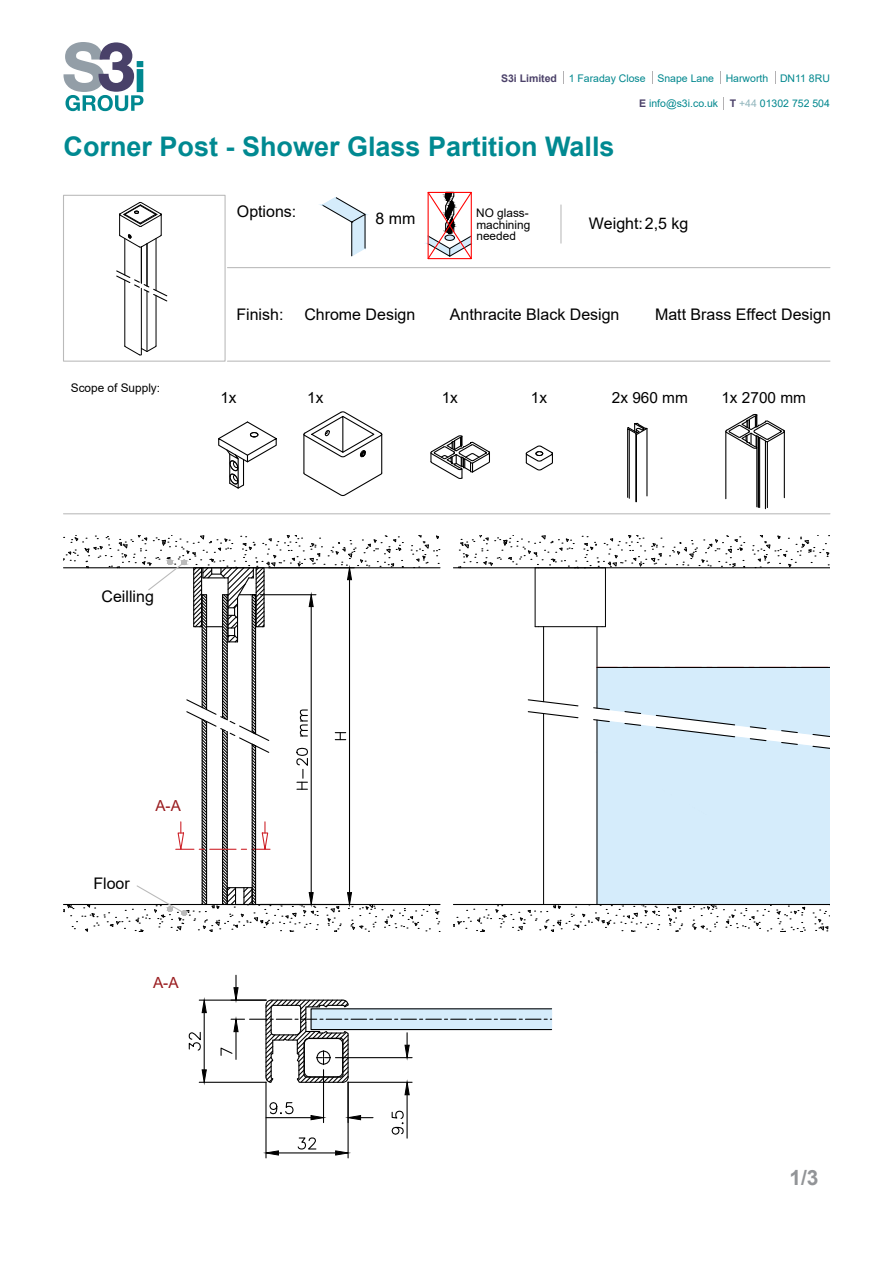
<style>
.page{position:relative;width:893px;height:1263px;background:#fff}
.page>*{position:absolute;margin:0;border:0;box-sizing:border-box;transform-origin:0 0}
.t1{font:700 27px "Arial";color:#008991}
.t2{font:700 21px "Arial";color:#929497}
.t3{font:16.05px "Arial";color:#000}
.t4{font:15.3px "Arial";color:#000}
.t5{font:15.3px "Arial";color:#991b1e}
.t6{font:15.15px "Arial";color:#991b1e}
.t7{font:11.85px/11.4px "Arial";color:#000}
.t8{font:10.5px "Arial";color:#00878e}
.s1{font-weight:700;color:#4b4169}
.s2{color:#92b6bd}
</style>
<div class="page">
<svg style="left:63px;top:42px;width:80px;height:69px"></svg>
<svg style="left:775px;top:71px;width:1px;height:13px"></svg>
<svg style="left:652px;top:71px;width:1px;height:13px"></svg>
<svg style="left:720px;top:71px;width:1px;height:13px"></svg>
<svg style="left:563px;top:71px;width:1px;height:13px"></svg>
<svg style="left:723px;top:97px;width:1px;height:13px"></svg>
<svg style="left:321px;top:197px;width:45px;height:60px"></svg>
<div style="left:63px;top:195px;width:163px;height:167px;border:1px solid #bababa"></div>
<hr style="left:227px;top:361px;width:603px;height:1px;background:#bababa">
<hr style="left:227px;top:267px;width:603px;height:1px;background:#bababa">
<hr style="left:560px;top:205px;width:1px;height:38px;background:#bababa">
<hr style="left:64px;top:513px;width:766px;height:1px;background:#bababa">
<svg style="left:427px;top:191px;width:46px;height:69px"></svg>
<svg style="left:119px;top:202px;width:43px;height:46px"></svg>
<hr style="left:141px;top:247px;width:1px;height:36px;background:#000">
<hr style="left:147px;top:244px;width:1px;height:42px;background:#000">
<hr style="left:125px;top:238px;width:1px;height:37px;background:#000">
<hr style="left:156px;top:238px;width:1px;height:52px;background:#000">
<svg style="left:116px;top:269px;width:52px;height:87px"></svg>
<svg style="left:303px;top:472px;width:80px;height:25px"></svg>
<hr style="left:381px;top:434px;width:1px;height:39px;background:#000">
<hr style="left:303px;top:434px;width:1px;height:39px;background:#000">
<svg style="left:303px;top:411px;width:79px;height:47px"></svg>
<hr style="left:646px;top:428px;width:1px;height:68px;background:#000">
<hr style="left:636px;top:434px;width:1px;height:68px;background:#000">
<hr style="left:635px;top:433px;width:1px;height:69px;background:#000">
<hr style="left:629px;top:429px;width:1px;height:69px;background:#000">
<hr style="left:627px;top:429px;width:1px;height:68px;background:#000">
<svg style="left:627px;top:422px;width:21px;height:14px"></svg>
<svg style="left:218px;top:421px;width:59px;height:68px"></svg>
<hr style="left:765px;top:441px;width:1px;height:68px;background:#000">
<svg style="left:725px;top:414px;width:60px;height:94px"></svg>
<hr style="left:725px;top:431px;width:1px;height:68px;background:#000">
<hr style="left:784px;top:431px;width:1px;height:67px;background:#000">
<svg style="left:430px;top:435px;width:60px;height:44px"></svg>
<svg style="left:525px;top:445px;width:28px;height:26px"></svg>
<hr style="left:199px;top:1082px;width:67px;height:1px;background:#000">
<hr style="left:199px;top:999px;width:67px;height:2px;background:#000">
<hr style="left:204px;top:1013px;width:1px;height:57px;background:#000">
<svg style="left:201px;top:1069px;width:6px;height:14px"></svg>
<svg style="left:201px;top:999px;width:6px;height:14px"></svg>
<svg style="left:188px;top:1031px;width:13px;height:20px"></svg>
<hr style="left:265px;top:1082px;width:2px;height:76px;background:#000">
<hr style="left:348px;top:1082px;width:1px;height:76px;background:#000">
<hr style="left:278px;top:1152px;width:58px;height:1px;background:#000">
<svg style="left:265px;top:1150px;width:14px;height:6px"></svg>
<svg style="left:335px;top:1150px;width:14px;height:6px"></svg>
<svg style="left:297px;top:1137px;width:20px;height:13px"></svg>
<hr style="left:407px;top:1095px;width:1px;height:43px;background:#000">
<svg style="left:220px;top:975px;width:332px;height:120px"></svg>
<svg style="left:391px;top:1110px;width:13px;height:25px"></svg>
<hr style="left:348px;top:1082px;width:1px;height:40px;background:#000">
<hr style="left:323px;top:1070px;width:1px;height:52px;background:#000">
<hr style="left:266px;top:1117px;width:45px;height:1px;background:#000">
<svg style="left:347px;top:1115px;width:26px;height:5px"></svg>
<svg style="left:310px;top:1115px;width:13px;height:5px"></svg>
<svg style="left:269px;top:1102px;width:25px;height:13px"></svg>
<svg style="left:752px;top:535px;width:78px;height:32px"></svg>
<hr style="left:453px;top:567px;width:377px;height:1px;background:#000">
<hr style="left:538px;top:626px;width:64px;height:1px;background:#000">
<hr style="left:605px;top:568px;width:1px;height:59px;background:#000">
<svg style="left:457px;top:535px;width:288px;height:34px"></svg>
<hr style="left:535px;top:568px;width:1px;height:59px;background:#000">
<hr style="left:543px;top:627px;width:1px;height:75px;background:#000">
<hr style="left:597px;top:627px;width:1px;height:81px;background:#000">
<svg style="left:453px;top:667px;width:377px;height:265px"></svg>
<hr style="left:597px;top:667px;width:233px;height:1px;background:#000">
<svg style="left:64px;top:535px;width:376px;height:397px"></svg>
<p class="t8" style="left:501px;top:71px;width:330px"><span class="s1">S3i Limited</span> 1 Faraday Close Snape Lane Harworth DN11 8RU</p>
<p class="t8" style="left:639px;top:96px;width:192px"><span class="s1">E</span> info@s3i.co.uk <span class="s1">T</span> <span class="s2">+44</span> 01302 752 504</p>
<h1 class="t1" style="left:64px;top:127px;width:553px">Corner Post - Shower Glass Partition Walls</h1>
<p class="t3" style="left:237px;top:200px;width:61px">Options:</p>
<p class="t3" style="left:376px;top:207px;width:41px">8 mm</p>
<p class="t3" style="left:589px;top:212px;width:101px">Weight: 2,5 kg</p>
<p class="t7" style="left:476px;top:207px;width:56px">NO glass&shy;machining needed</p>
<p class="t7" style="left:71px;top:382px;width:91px">Scope of Supply:</p>
<p class="t3" style="left:236px;top:303px;width:49px">Finish:</p>
<p class="t3" style="left:304px;top:303px;width:112px">Chrome Design</p>
<p class="t3" style="left:450px;top:303px;width:171px">Anthracite Black Design</p>
<p class="t3" style="left:655px;top:303px;width:177px">Matt Brass Effect Design</p>
<p class="t4" style="left:220px;top:387px;width:18px">1x</p>
<p class="t4" style="left:307px;top:387px;width:18px">1x</p>
<p class="t4" style="left:442px;top:387px;width:18px">1x</p>
<p class="t4" style="left:531px;top:387px;width:18px">1x</p>
<p class="t4" style="left:612px;top:387px;width:78px">2x 960 mm</p>
<p class="t4" style="left:721px;top:387px;width:86px">1x 2700 mm</p>
<p class="t3" style="left:102px;top:585px;width:54px">Ceilling</p>
<p class="t6" style="left:155px;top:796px;width:27px">A-A</p>
<p class="t3" style="left:93px;top:872px;width:38px">Floor</p>
<p class="t5" style="left:153px;top:972px;width:27px">A-A</p>
<h2 class="t2" style="left:789px;top:1163px;width:31px">1/3</h2>
</div>
